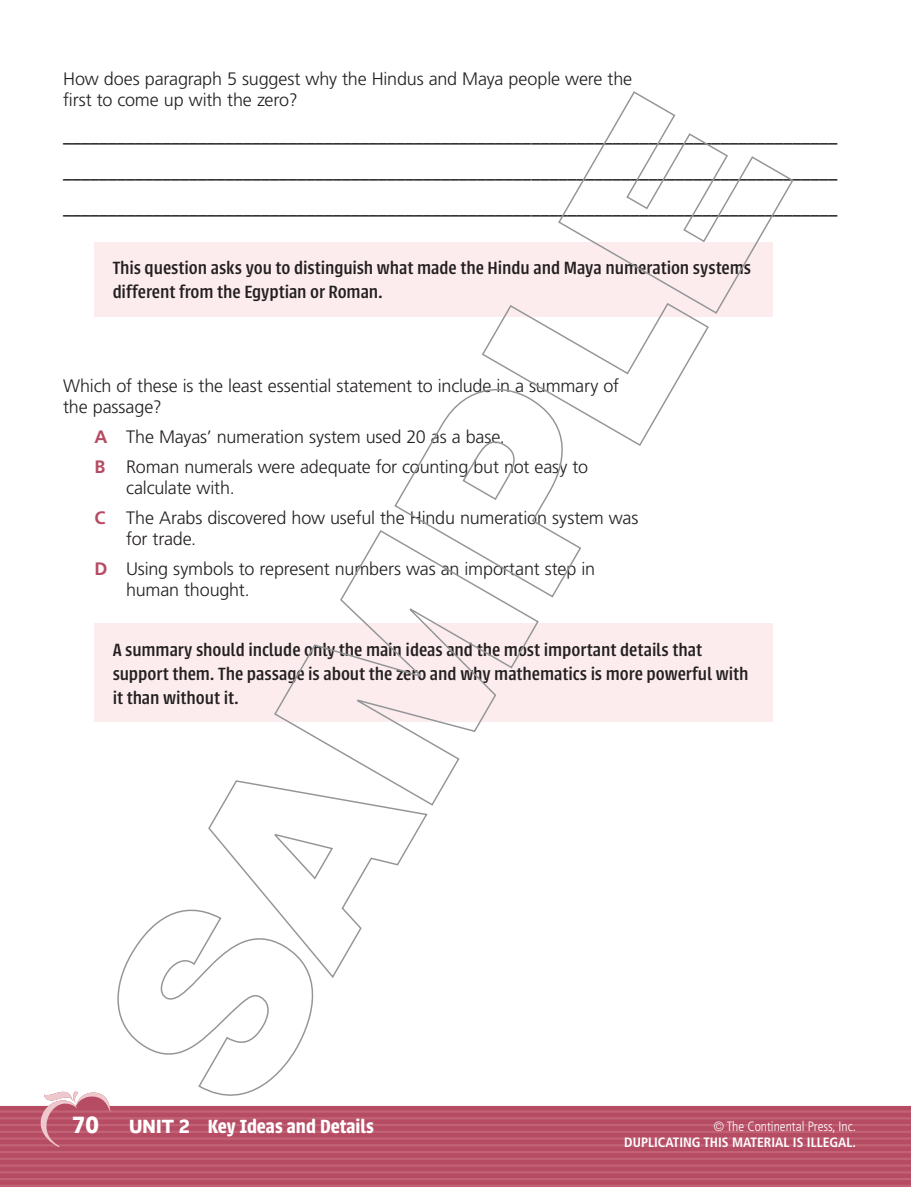
<style>
.page{position:relative;width:911px;height:1187px;background:#fff}
.page>*{position:absolute;margin:0;border:0;box-sizing:border-box;transform-origin:0 0}
.t1{font:700 24px "Remora Sans W2";color:#fff}
.t2{font:600 21px "Urbana";color:#fff}
.t3{font:500 19.5px/24px "Urbana";letter-spacing:-.005em;color:#231f20}
.t4{font:300 18px/30px "Frutiger";letter-spacing:-.01em;color:#231f20}
.t5{font:18px/36px "Cheltenham";color:#231f20;text-align:justify}
.t6{font:700 condensed 13.5px "Frutiger";color:#fff}
.t7{font:300 condensed 13.5px "Frutiger";color:#fff}
.s1{font-weight:700;color:#b64b64}
.s2{font-family:"Remora Sans W2";font-weight:700;font-size:19.5px}
</style>
<div class="page">
<svg style="left:0;top:1095px;width:911px;height:89px;fill:#b64b64"></svg>
<hr style="left:0;top:1184px;width:911px;height:2px;background:#c26275">
<hr style="left:0;top:1177px;width:911px;height:3px;background:#c26275">
<hr style="left:0;top:1171px;width:911px;height:2px;background:#c26275">
<hr style="left:0;top:1164px;width:911px;height:2px;background:#c26275">
<hr style="left:0;top:1157px;width:911px;height:2px;background:#c26275">
<hr style="left:0;top:1150px;width:911px;height:3px;background:#c26275">
<hr style="left:0;top:1144px;width:911px;height:2px;background:#c26275">
<hr style="left:0;top:1137px;width:911px;height:2px;background:#c26275">
<hr style="left:0;top:1130px;width:911px;height:2px;background:#c26275">
<hr style="left:0;top:1123px;width:911px;height:3px;background:#c26275">
<hr style="left:0;top:1117px;width:911px;height:2px;background:#c26275">
<hr style="left:0;top:1110px;width:911px;height:2px;background:#c26275">
<svg style="left:40px;top:1091px;width:71px;height:56px"></svg>
<div style="left:95px;top:242px;width:678px;height:74px;background:#fcecee"></div>
<div style="left:95px;top:623px;width:678px;height:98px;background:#fcecee"></div>
<svg style="left:117px;top:909px;width:197px;height:186px"></svg>
<svg style="left:207px;top:780px;width:221px;height:199px"></svg>
<svg style="left:273px;top:530px;width:267px;height:276px"></svg>
<svg style="left:393px;top:305px;width:317px;height:293px"></svg>
<svg style="left:557px;top:91px;width:236px;height:224px"></svg>
<p class="t4" style="left:63px;top:69px;width:570px;line-height:21px">How does paragraph 5 suggest why the Hindus and Maya people were the first to come up with the zero?</p>
<p class="t5" style="left:63px;top:118px;width:775px">______________________________________________________________________________________ ______________________________________________________________________________________ ______________________________________________________________________________________</p>
<p class="t3" style="left:113px;top:256px;width:640px">This question asks you to distinguish what made the Hindu and Maya numeration systems different from the Egyptian or Roman.</p>
<p class="t4" style="left:63px;top:375px;width:557px;line-height:21px">Which of these is the least essential statement to include in a summary of the passage?</p>
<p class="t4" style="left:95px;top:421px;width:495px"><span class="s1">A</span> The Mayas’ numeration system used 20 as a base.<br><span class="s1">B</span> Roman numerals were adequate for counting but not easy to</p>
<p class="t4" style="left:95px;top:472px;width:545px;text-indent:32px">calculate with.<br><span class="s1">C</span> The Arabs discovered how useful the Hindu numeration system was</p>
<p class="t4" style="left:95px;top:523px;width:502px;text-indent:32px">for trade.<br><span class="s1">D</span> Using symbols to represent numbers was an important step in</p>
<p class="t4" style="left:126px;top:574px;width:125px">human thought.</p>
<p class="t3" style="left:113px;top:637px;width:637px">A summary should include only the main ideas and the most important details that support them. The passage is about the zero and why mathematics is more powerful with it than without it.</p>
<h1 class="t1" style="left:72px;top:1109px;width:29px">70</h1>
<p class="t2" style="left:129px;top:1114px;width:246px"><span class="s2">UNIT 2</span> Key Ideas and Details</p>
<p class="t7" style="left:713px;top:1118px;width:144px">© The Continental Press, Inc.</p>
<p class="t6" style="left:624px;top:1134px;width:233px">DUPLICATING THIS MATERIAL IS ILLEGAL.</p>
</div>
